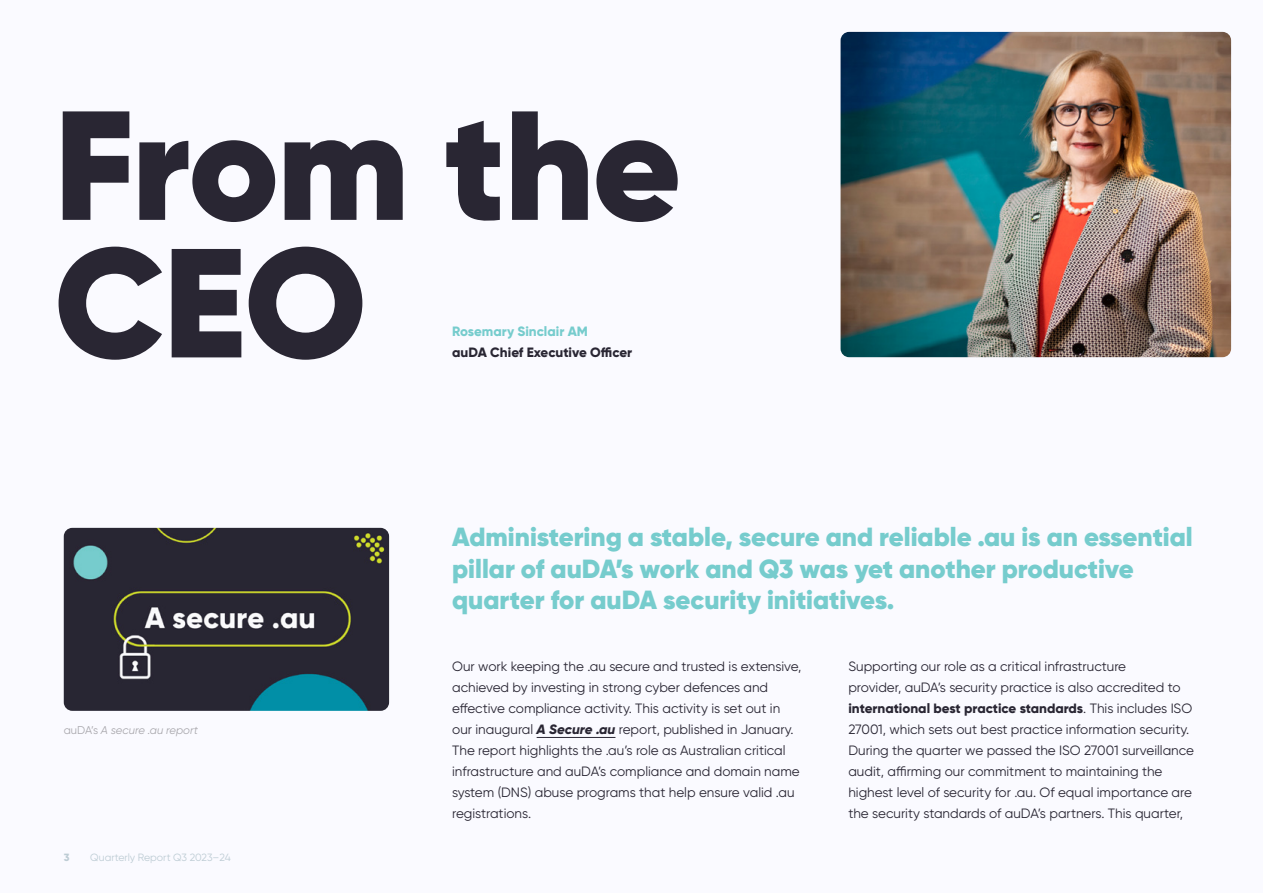
<style>
.page{position:relative;width:1263px;height:893px;background:#fafaff}
.page>*{position:absolute;margin:0;border:0;box-sizing:border-box;transform-origin:0 0}
.Title_-_Charcoal{font:900 154.95px/137.6px "Gilroy";letter-spacing:-.01em;color:#292633}
.Pullout{font:900 26.25px/31.5px "Gilroy";color:#76cccd}
.Body_-_charcoal{font:13.5px/21px "Gilroy";color:#292633}
.Body_-_charcoal-2{font:800 13.5px/21px "Gilroy";color:#292633}
.Smallest_body{font:italic 11.25px "Gilroy";color:#a9a8ad}
.t1{font:10.5px "Gilroy";color:#bdccd4}
.t2{font:800 10.5px "Gilroy";color:#bdccd4}
.s1{color:#76cccd}
.s2{font-style:normal}
.s3{font-weight:800;font-style:italic}
.s4{font-weight:800}
</style>
<div class="page">
<hr style="left:537px;top:737px;width:78px;height:1px;background:#292633">
<img style="left:840px;top:32px;width:391px;height:325px">
<img style="left:64px;top:528px;width:325px;height:183px">
<p class="Title_-_Charcoal" style="left:54px;top:96px;width:628px">From the<br>CEO</p>
<p class="Body_-_charcoal-2" style="left:452px;top:321px;width:182px"><span class="s1">Rosemary Sinclair AM<br></span>auDA Chief Executive Officer</p>
<p class="Smallest_body" style="left:64px;top:723px;width:136px"><span class="s2">auDA’s</span> A secure .au report</p>
<p class="t2" style="left:64px;top:851px;width:7px">3</p>
<p class="t1" style="left:90px;top:851px;width:142px">Quarterly Report Q3 2023–24</p>
<p class="Pullout" style="left:452px;top:521px;width:742px">Administering a stable, secure and reliable .au is an essential pillar of auDA’s work and Q3 was yet another productive quarter for auDA security initiatives.</p>
<p class="Body_-_charcoal" style="left:452px;top:655px;width:351px">Our work keeping the .au secure and trusted is extensive, achieved by investing in strong cyber defences and effective compliance activity. This activity is set out in our inaugural <span class="s3">A Secure .au</span> report, published in January.<br>The report highlights the .au’s role as Australian critical infrastructure and auDA’s compliance and domain name system (DNS) abuse programs that help ensure valid .au registrations.</p>
<p class="Body_-_charcoal" style="left:848px;top:655px;width:347px">Supporting our role as a critical infrastructure<br>provider, auDA’s security practice is also accredited to <span class="s4">international best practice standards</span>. This includes ISO 27001, which sets out best practice information security.<br>During the quarter we passed the ISO 27001 surveillance audit, affirming our commitment to maintaining the highest level of security for .au. Of equal importance are the security standards of auDA’s partners. This quarter,</p>
</div>
